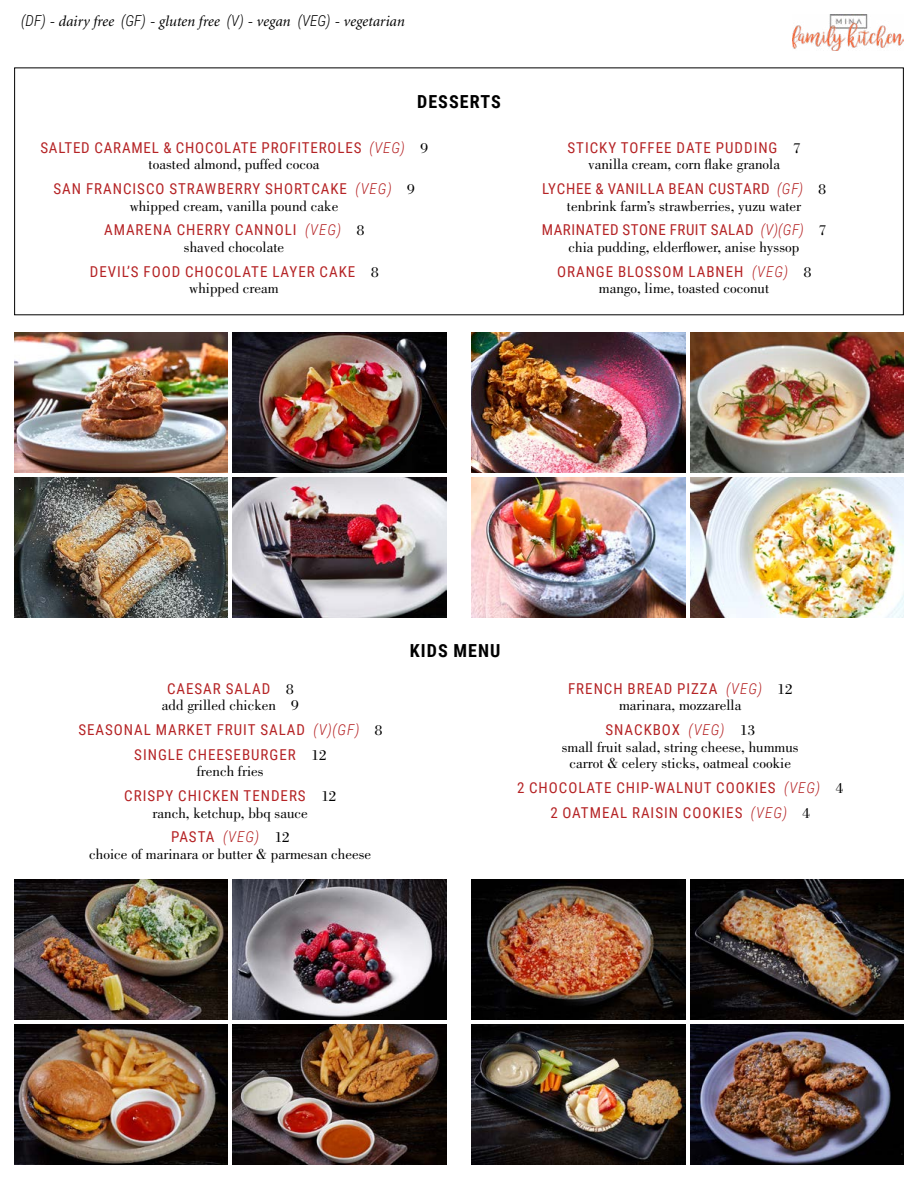
<style>
.page{position:relative;width:918px;height:1188px;background:#fff}
.page>*{position:absolute;margin:0;border:0;box-sizing:border-box;transform-origin:0 0}
.t1{font:700 18px "Roboto Condensed";letter-spacing:.06em;color:#000}
.t2{font:italic 15.15px "Minion";color:#000}
.t3{font:15px/16.5px "Bodoni";color:#000;text-align:center}
.t4{font:15px/24.8px "Roboto Condensed";letter-spacing:.065em;color:#b52325;text-align:center}
.t5{font:15px "Roboto Condensed";letter-spacing:.035em;color:#b52325}
.t6{font:15px "Roboto Condensed";letter-spacing:.045em;color:#b52325}
.s1{font-family:"Roboto Condensed";font-weight:300}
.s2{font-weight:300;font-style:italic}
.s3{font-family:"Bodoni";color:#000}
</style>
<div class="page">
<img style="left:793px;top:15px;width:111px;height:35px">
<img style="left:14px;top:333px;width:214px;height:140px">
<img style="left:232px;top:333px;width:214px;height:140px">
<img style="left:14px;top:477px;width:214px;height:140px">
<img style="left:232px;top:477px;width:214px;height:140px">
<img style="left:472px;top:333px;width:214px;height:140px">
<img style="left:690px;top:333px;width:214px;height:140px">
<img style="left:472px;top:477px;width:214px;height:140px">
<img style="left:690px;top:477px;width:214px;height:140px">
<img style="left:14px;top:880px;width:214px;height:140px">
<img style="left:232px;top:880px;width:214px;height:140px">
<img style="left:14px;top:1024px;width:214px;height:140px">
<img style="left:232px;top:1024px;width:214px;height:140px">
<img style="left:472px;top:880px;width:214px;height:140px">
<img style="left:690px;top:880px;width:214px;height:140px">
<img style="left:472px;top:1024px;width:214px;height:140px">
<img style="left:690px;top:1024px;width:214px;height:140px">
<p class="t2" style="left:21px;top:14px;width:384px"><span class="s1">(DF)</span> - dairy free <span class="s1">(GF)</span> - gluten free <span class="s1">(V)</span> - vegan <span class="s1">(VEG)</span> - vegetarian</p>
<p class="t1" style="left:417px;top:89px;width:85px">DESSERTS</p>
<p class="t4" style="left:40px;top:135px;width:389px">SALTED CARAMEL &amp; CHOCOLATE PROFITEROLES <span class="s2">(VEG)</span> <span class="s3">9</span></p>
<p class="t3" style="left:149px;top:156px;width:172px">toasted almond, puffed cocoa</p>
<p class="t4" style="left:54px;top:176px;width:363px">SAN FRANCISCO STRAWBERRY SHORTCAKE <span class="s2">(VEG)</span> <span class="s3">9</span></p>
<p class="t3" style="left:130px;top:198px;width:210px">whipped cream, vanilla pound cake</p>
<p class="t4" style="left:104px;top:217px;width:262px">AMARENA CHERRY CANNOLI <span class="s2">(VEG)</span> <span class="s3">8</span></p>
<p class="t3" style="left:184px;top:239px;width:102px">shaved chocolate</p>
<p class="t4" style="left:90px;top:258px;width:290px">DEVIL’S FOOD CHOCOLATE LAYER CAKE <span class="s3">8</span></p>
<p class="t3" style="left:189px;top:280px;width:91px">whipped cream</p>
<p class="t4" style="left:568px;top:135px;width:235px">STICKY TOFFEE DATE PUDDING <span class="s3">7</span></p>
<p class="t3" style="left:588px;top:156px;width:193px">vanilla cream, corn flake granola</p>
<p class="t6" style="left:542px;top:178px;width:285px">LYCHEE &amp; VANILLA BEAN CUSTARD <span class="s2">(GF)</span> <span class="s3">8</span></p>
<p class="t3" style="left:567px;top:198px;width:236px">tenbrink farm’s strawberries, yuzu water</p>
<p class="t5" style="left:542px;top:220px;width:286px">MARINATED STONE FRUIT SALAD <span class="s2">(V)(GF)</span> <span class="s3">7</span></p>
<p class="t3" style="left:569px;top:239px;width:232px">chia pudding, elderflower, anise hyssop</p>
<p class="t4" style="left:557px;top:258px;width:256px">ORANGE BLOSSOM LABNEH <span class="s2">(VEG)</span> <span class="s3">8</span></p>
<p class="t3" style="left:599px;top:280px;width:172px">mango, lime, toasted coconut</p>
<p class="t4" style="left:167px;top:676px;width:128px">CAESAR SALAD <span class="s3">8</span></p>
<p class="t3" style="left:162px;top:697px;width:138px">add grilled chicken 9</p>
<p class="t4" style="left:78px;top:717px;width:306px">SEASONAL MARKET FRUIT SALAD <span class="s2">(V)(GF)</span> <span class="s3">8<br></span>SINGLE CHEESEBURGER <span class="s3">12</span></p>
<p class="t3" style="left:197px;top:763px;width:69px">french fries</p>
<p class="t4" style="left:124px;top:783px;width:214px">CRISPY CHICKEN TENDERS <span class="s3">12</span></p>
<p class="t3" style="left:153px;top:805px;width:157px">ranch, ketchup, bbq sauce</p>
<p class="t4" style="left:171px;top:824px;width:120px">PASTA <span class="s2">(VEG)</span> <span class="s3">12</span></p>
<p class="t3" style="left:89px;top:846px;width:283px">choice of marinara or butter &amp; parmesan cheese</p>
<p class="t1" style="left:410px;top:638px;width:92px">KIDS MENU</p>
<p class="t4" style="left:568px;top:676px;width:226px">FRENCH BREAD PIZZA <span class="s2">(VEG)</span> <span class="s3">12</span></p>
<p class="t3" style="left:619px;top:697px;width:124px">marinara, mozzarella</p>
<p class="t4" style="left:606px;top:717px;width:151px">SNACKBOX <span class="s2">(VEG)</span> <span class="s3">13</span></p>
<p class="t3" style="left:562px;top:739px;width:239px">small fruit salad, string cheese, hummus carrot &amp; celery sticks, oatmeal cookie</p>
<p class="t4" style="left:517px;top:775px;width:328px">2 CHOCOLATE CHIP-WALNUT COOKIES <span class="s2">(VEG)</span> <span class="s3">4<br></span>2 OATMEAL RAISIN COOKIES <span class="s2">(VEG)</span> <span class="s3">4</span></p>
</div>
